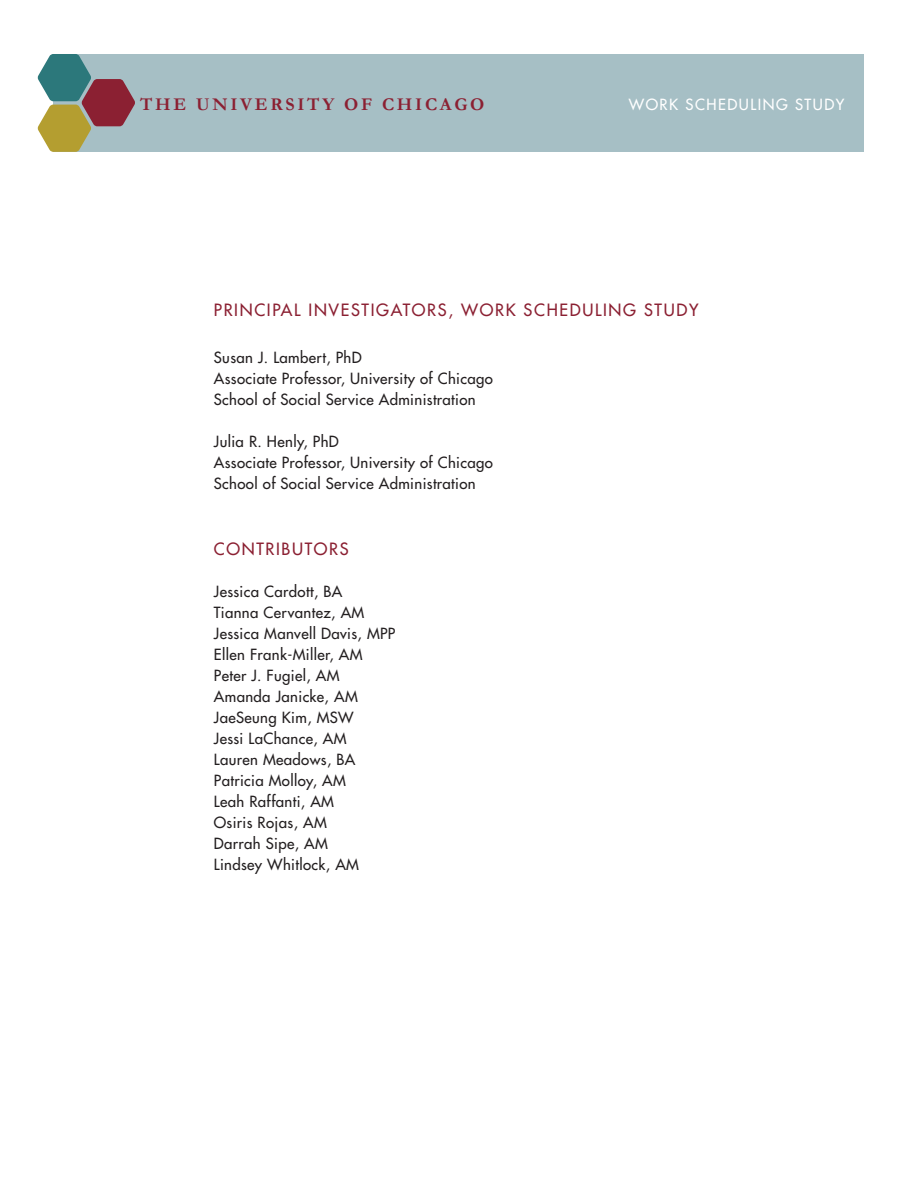
<style>
.page{position:relative;width:918px;height:1188px;background:#fff}
.page>*{position:absolute;margin:0;border:0;box-sizing:border-box;transform-origin:0 0}
.t1{font:700 18px "Garamond";letter-spacing:.15em;color:#8b2032}
.contributors_titles{font:16.5px "Futura";letter-spacing:.1em;color:#8b2032}
.contributors{font:15px/21px "Futura";letter-spacing:.025em;color:#231f20}
.t2{font:15px "Futura";letter-spacing:.1em;color:#fff}
</style>
<div class="page">
<div style="left:54px;top:54px;width:810px;height:98px;background:#a6bfc5"></div>
<svg style="left:38px;top:54px;width:97px;height:98px"></svg>
<p class="t1" style="left:140px;top:94px;width:346px">THE UNIVERSITY OF CHICAGO</p>
<p class="t2" style="left:629px;top:95px;width:217px">WORK SCHEDULING STUDY</p>
<p class="contributors_titles" style="left:214px;top:300px;width:486px">PRINCIPAL INVESTIGATORS, WORK SCHEDULING STUDY</p>
<p class="contributors" style="left:214px;top:347px;width:281px">Susan J. Lambert, PhD<br>Associate Professor, University of Chicago</p>
<p class="contributors" style="left:214px;top:389px;width:263px">School of Social Service Administration</p>
<p class="contributors" style="left:214px;top:431px;width:281px">Julia R. Henly, PhD<br>Associate Professor, University of Chicago<br>School of Social Service Administration</p>
<p class="contributors_titles" style="left:214px;top:538px;width:136px">CONTRIBUTORS</p>
<p class="contributors" style="left:214px;top:581px;width:130px">Jessica Cardott, BA</p>
<p class="contributors" style="left:214px;top:602px;width:152px">Tianna Cervantez, AM</p>
<p class="contributors" style="left:214px;top:623px;width:183px">Jessica Manvell Davis, MPP</p>
<p class="contributors" style="left:214px;top:644px;width:150px">Ellen Frank-Miller, AM</p>
<p class="contributors" style="left:214px;top:665px;width:127px">Peter J. Fugiel, AM</p>
<p class="contributors" style="left:214px;top:686px;width:145px">Amanda Janicke, AM</p>
<p class="contributors" style="left:214px;top:707px;width:141px">JaeSeung Kim, MSW</p>
<p class="contributors" style="left:214px;top:728px;width:134px">Jessi LaChance, AM</p>
<p class="contributors" style="left:214px;top:749px;width:143px">Lauren Meadows, BA</p>
<p class="contributors" style="left:214px;top:770px;width:133px">Patricia Molloy, AM</p>
<p class="contributors" style="left:214px;top:791px;width:122px">Leah Raffanti, AM</p>
<p class="contributors" style="left:214px;top:812px;width:114px">Osiris Rojas, AM</p>
<p class="contributors" style="left:214px;top:833px;width:116px">Darrah Sipe, AM</p>
<p class="contributors" style="left:214px;top:854px;width:147px">Lindsey Whitlock, AM</p>
</div>
